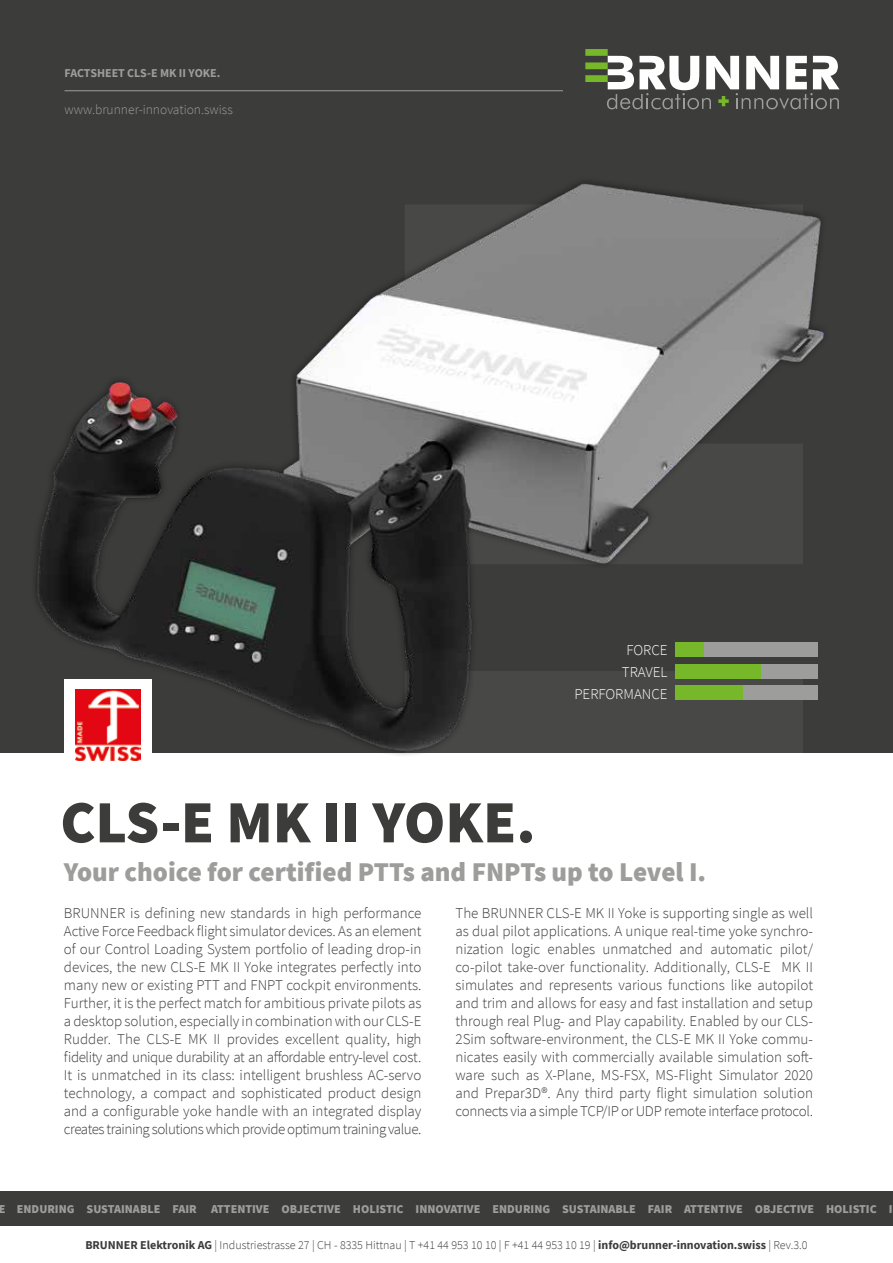
<style>
.page{position:relative;width:893px;height:1263px;background:#fff}
.page>*{position:absolute;margin:0;border:0;box-sizing:border-box;transform-origin:0 0}
.t1{font:900 60px "Source Sans Pro";color:#3c3c3b}
.t2{font:900 27px "Source Sans Pro";color:#9d9d9c}
.t3{font:300 15px/18px "Source Sans Pro";letter-spacing:-.03em;color:#3c3c3b;text-align:justify}
.t4{font:300 15px/22.2px "Source Sans Pro";color:#fff;text-align:right}
.t5{font:300 13.5px "Source Sans Pro";color:#9d9d9c}
.t6{font:300 12px "Source Sans Pro";color:#3c3c3b}
.t7{font:900 12px "Source Sans Pro";color:#9d9d9c}
.t8{font:700 12px "Source Sans Pro";color:#9d9d9c}
.s1{font-weight:700}
</style>
<div class="page">
<div style="left:0;top:0;width:893px;height:753px;background:#3c3c3b"></div>
<div style="left:0;top:1191px;width:893px;height:35px;background:#3c3c3b"></div>
<hr style="left:65px;top:90px;width:498px;height:1px;background:#9d9d9c">
<svg style="left:585px;top:49px;width:254px;height:61px"></svg>
<img style="left:35px;top:182px;width:789px;height:573px">
<div style="left:65px;top:680px;width:87px;height:91px;background:#fff"></div>
<img style="left:76px;top:690px;width:65px;height:71px">
<p class="t8" style="left:65px;top:65px;width:157px">FACTSHEET CLS-E MK II YOKE.</p>
<p class="t5" style="left:65px;top:101px;width:170px">www.brunner-innovation.swiss</p>
<h1 class="t1" style="left:60px;top:781px;width:477px">CLS-E MK II YOKE.</h1>
<p class="t4" style="left:574px;top:638px;width:95px">FORCE<br>TRAVEL<br>PERFORMANCE</p>
<h2 class="t2" style="left:64px;top:854px;width:644px">Your choice for certified PTTs and FNPTs up to Level I.</h2>
<p class="t3" style="left:64px;top:904px;width:359px">BRUNNER is defining new standards in high performance Active Force Feedback flight simulator devices. As an element of our Control Loading System portfolio of leading drop-in devices, the new CLS-E MK II Yoke integrates perfectly into many new or existing PTT and FNPT cockpit environments.<br>Further, it is the perfect match for ambitious private pilots as a desktop solution, especially in combination with our CLS-E Rudder. The CLS-E MK II provides excellent quality, high fidelity and unique durability at an affordable entry-level cost.<br>It is unmatched in its class: intelligent brushless AC-servo technology, a compact and sophisticated product design and a configurable yoke handle with an integrated display creates training solutions which provide optimum training value.</p>
<p class="t3" style="left:455px;top:904px;width:359px">The BRUNNER CLS-E MK II Yoke is supporting single as well as dual pilot applications. A unique real-time yoke synchro&shy;nization logic enables unmatched and automatic pilot/ co-pilot take-over functionality. Additionally, CLS-E MK II simulates and represents various functions like autopilot and trim and allows for easy and fast installation and setup through real Plug- and Play capability. Enabled by our CLS-2Sim software-environment, the CLS-E MK II Yoke commu&shy;nicates easily with commercially available simulation soft&shy;ware such as X-Plane, MS-FSX, MS-Flight Simulator 2020 and Prepar3D®. Any third party flight simulation solution connects via a simple TCP/IP or UDP remote interface protocol.</p>
<p class="t7" style="left:-2px;top:1201px;width:896px">E ENDURING SUSTAINABLE FAIR ATTENTIVE OBJECTIVE HOLISTIC INNOVATIVE ENDURING SUSTAINABLE FAIR ATTENTIVE OBJECTIVE HOLISTIC I</p>
<p class="t6" style="left:85px;top:1238px;width:724px"><span class="s1">BRUNNER Elektronik AG</span> | Industriestrasse 27 | CH - 8335 Hittnau | T +41 44 953 10 10 | F +41 44 953 10 19 | <span class="s1">info@brunner-innovation.swiss</span> | Rev.3.0</p>
</div>
